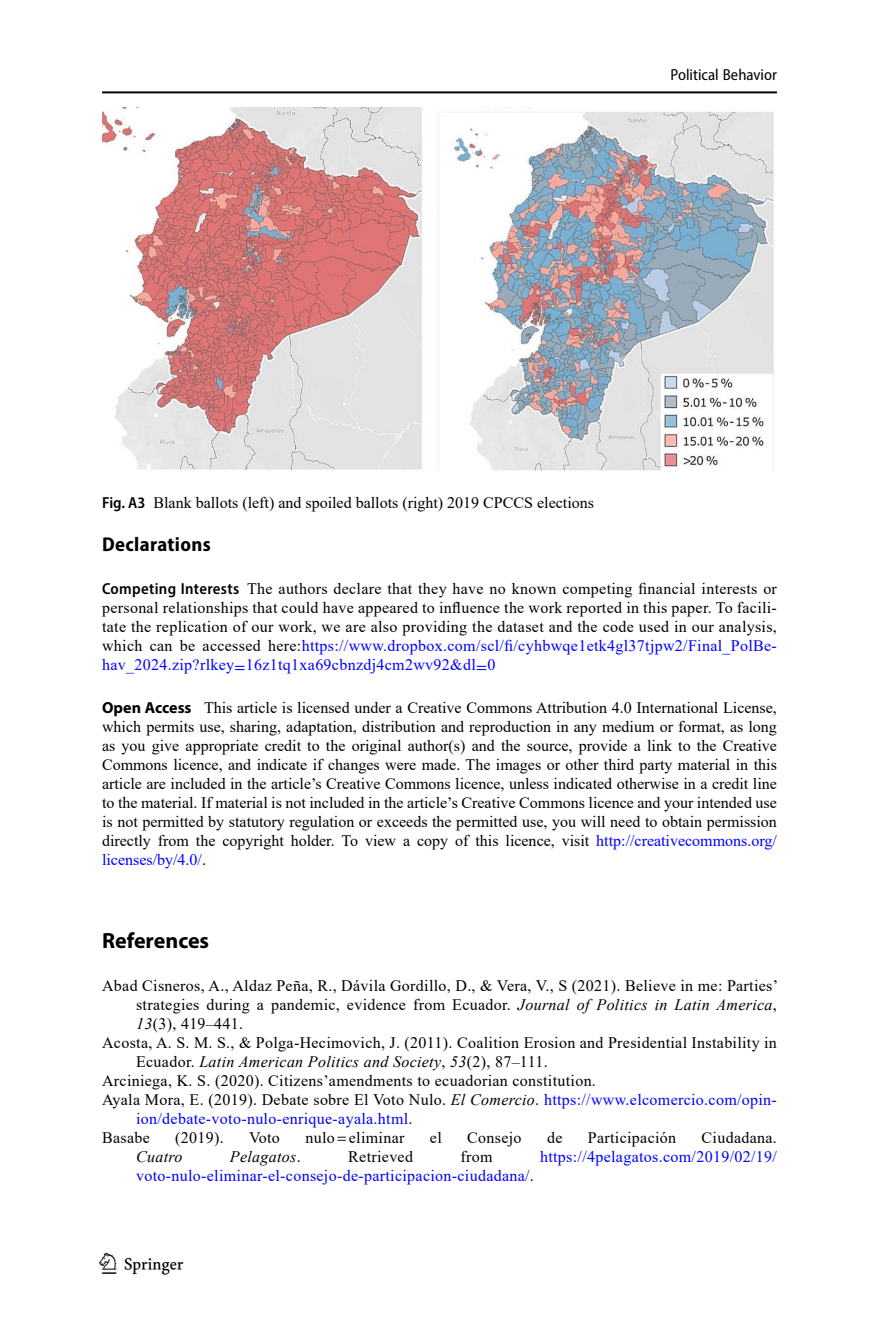
<style>
.page{position:relative;width:879px;height:1333px;background:#fff}
.page>*{position:absolute;margin:0;border:0;box-sizing:border-box;transform-origin:0 0}
.t1{font:30px "Springnew";color:#000}
.Literatur_Heading{font:700 22px "Myriad Pro";color:#000}
.Ethics_Declarations{font:700 semi-condensed 20px "Myriad Pro";letter-spacing:.02em;color:#000}
.Open_Access{font:16px/19px "Times New Roman";color:#000;text-align:justify}
.Literatur_Entry{font:16px/19px "Times New Roman";letter-spacing:.02em;color:#000;text-align:justify}
.Ethics_Declarations-2{font:16px/19px "Times New Roman";letter-spacing:.02em;color:#000;text-align:justify}
.Literatur_Entry-2{font:16px/19px "Times New Roman";letter-spacing:.02em;color:#00f}
.Figure_Caption{font:16px "Times New Roman";color:#000}
.t2{font:semi-condensed 16px "Myriad Pro";color:#000}
.Literatur_Entry-3{font:italic 16px "Times New Roman";letter-spacing:.02em;color:#000}
.s1{font-family:"Myriad Pro";font-weight:600;font-stretch:semi-condensed}
.s2{color:#00f}
.s3{font-family:"STIX";color:#00f}
.s4{font-family:"Myriad Pro";font-weight:700}
.s5{font-style:italic}
.s6{color:#000}
.s7{font-style:italic;color:#000}
.s8{font-style:normal}
</style>
<div class="page">
<hr style="left:102px;top:91px;width:675px;height:2px;background:#000">
<img style="left:102px;top:108px;width:672px;height:363px">
<p class="t2" style="left:670px;top:65px;width:108px">Political Behavior</p>
<p class="Figure_Caption" style="left:102px;top:491px;width:493px"><span class="s1">Fig. A3</span> Blank ballots (left) and spoiled ballots (right) 2019 CPCCS elections</p>
<p class="Ethics_Declarations" style="left:102px;top:531px;width:110px">Declarations</p>
<p class="Ethics_Declarations-2" style="left:102px;top:579px;width:676px"><span class="s1">Competing Interests</span> The authors declare that they have no known competing financial interests or personal relationships that could have appeared to influence the work reported in this paper. To facili&shy;tate the replication of our work, we are also providing the dataset and the code used in our analysis, which can be accessed here:<span class="s2">https://www.dropbox.com/scl/fi/cyhbwqe1etk4gl37tjpw2/Final_PolBe&shy;hav_2024.zip?rlkey</span><span class="s3">=</span><span class="s2">16z1tq1xa69cbnzdj4cm2wv92&amp;dl</span><span class="s3">=</span><span class="s2">0</span></p>
<p class="Open_Access" style="left:102px;top:698px;width:676px"><span class="s4">Open Access</span> This article is licensed under a Creative Commons Attribution 4.0 International License, which permits use, sharing, adaptation, distribution and reproduction in any medium or format, as long as you give appropriate credit to the original author(s) and the source, provide a link to the Creative Commons licence, and indicate if changes were made. The images or other third party material in this article are included in the article’s Creative Commons licence, unless indicated otherwise in a credit line to the material. If material is not included in the article’s Creative Commons licence and your intended use is not permitted by statutory regulation or exceeds the permitted use, you will need to obtain permission directly from the copyright holder. To view a copy of this licence, visit <span class="s2">http://creativecommons.org/ licenses/by/4.0/</span>.</p>
<p class="Literatur_Heading" style="left:102px;top:926px;width:109px">References</p>
<p class="Literatur_Entry" style="left:136px;top:975px;width:643px;text-indent:-34px">Abad Cisneros, A., Aldaz Peña, R., Dávila Gordillo, D., &amp; Vera, V., S (2021). Believe in me: Parties’ strategies during a pandemic, evidence from Ecuador. <span class="s5">Journal of Politics in Latin America</span>, <span class="s5">13</span>(3), 419–441.</p>
<p class="Literatur_Entry" style="left:136px;top:1032px;width:642px;text-indent:-34px">Acosta, A. S. M. S., &amp; Polga-Hecimovich, J. (2011). Coalition Erosion and Presidential Instability in<br>Ecuador. <span class="s5">Latin American Politics and Society</span>, <span class="s5">53</span>(2), 87–111.</p>
<p class="Literatur_Entry" style="left:102px;top:1070px;width:495px">Arciniega, K. S. (2020). Citizens’amendments to ecuadorian constitution.</p>
<p class="Literatur_Entry-2" style="left:136px;top:1089px;width:642px;text-indent:-34px"><span class="s6">Ayala Mora, E. (2019). Debate sobre El Voto Nulo.</span> <span class="s7">El Comercio</span><span class="s6">.</span> https://www.elcomercio.com/opin&shy;ion/debate-voto-nulo-enrique-ayala.html<span class="s6">.</span></p>
<p class="Literatur_Entry" style="left:102px;top:1127px;width:49px">Basabe</p>
<p class="Literatur_Entry" style="left:175px;top:1127px;width:50px">(2019).</p>
<p class="Literatur_Entry" style="left:249px;top:1127px;width:32px">Voto</p>
<p class="Literatur_Entry" style="left:305px;top:1127px;width:101px">nulo eliminar</p>
<p class="Literatur_Entry" style="left:430px;top:1127px;width:13px">el</p>
<p class="Literatur_Entry" style="left:467px;top:1127px;width:56px">Consejo</p>
<p class="Literatur_Entry" style="left:547px;top:1127px;width:17px">de</p>
<p class="Literatur_Entry" style="left:588px;top:1127px;width:90px">Participación</p>
<p class="Literatur_Entry" style="left:701px;top:1127px;width:77px">Ciudadana.</p>
<p class="Literatur_Entry-3" style="left:136px;top:1145px;width:48px">Cuatro</p>
<p class="Literatur_Entry-3" style="left:230px;top:1145px;width:72px">Pelagatos<span class="s8">.</span></p>
<p class="Literatur_Entry" style="left:348px;top:1146px;width:66px">Retrieved</p>
<p class="Literatur_Entry" style="left:460px;top:1146px;width:34px">from</p>
<p class="Literatur_Entry-2" style="left:540px;top:1146px;width:238px">https://4pelagatos.com/2019/02/19/</p>
<p class="Literatur_Entry-2" style="left:136px;top:1165px;width:399px">voto-nulo-eliminar-el-consejo-de-participacion-ciudadana/<span class="s6">.</span></p>
<h1 class="t1" style="left:102px;top:1246px;width:83px">1 3</h1>
</div>
